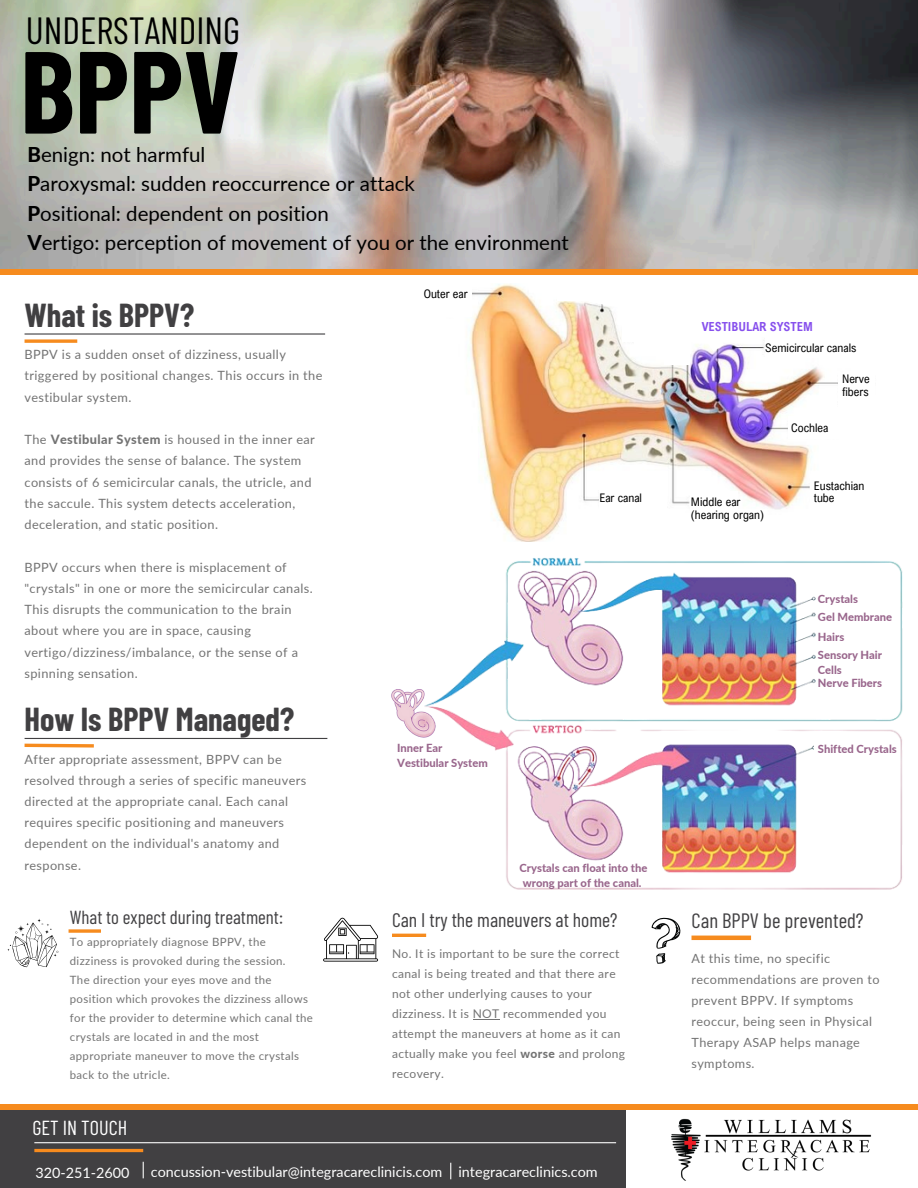
<style>
.page{position:relative;width:918px;height:1188px;background:#fff}
.page>*{position:absolute;margin:0;border:0;box-sizing:border-box;transform-origin:0 0}
.t1{font:700 116.55px "Barlow Condensed";color:#000}
.t2{font:37.8px "Barlow Condensed";color:#000}
.t3{font:700 32.4px "Barlow Condensed";color:#414042}
.t4{font:20.7px "Barlow Condensed";color:#414042}
.t5{font:20.4px/29.4px "Lato";color:#000}
.t6{font:20.25px "Barlow Condensed";color:#fff}
.t7{font:19.8px "Barlow Condensed";color:#414042}
.t8{font:18.9px "Barlow Condensed";color:#414042}
.t9{font:14.4px "Lato";color:#fff}
.t10{font:12.75px/21.3px "Lato";letter-spacing:.03em;color:#737373}
.t11{font:12.75px "Lato";color:#fff}
.t12{font:12.6px/21px "Lato";letter-spacing:.03em;color:#737373}
.t13{font:700 12.45px "Arial Nova Cond";color:#8750ed}
.t14{font:12px/20px "Lato";letter-spacing:.03em;color:#737373}
.t15{font:11.85px "Arial Nova Cond";color:#000}
.t16{font:11.4px/19px "Lato";letter-spacing:.03em;color:#737373}
.t17{font:800 11.1px/14.9px "Lato";color:#99668c}
.s1{font-weight:800}
</style>
<div class="page">
<svg style="left:24px;top:743px;width:70px;height:5px"></svg>
<hr style="left:25px;top:738px;width:302px;height:1px;background:#414042">
<img style="left:0;top:0;width:918px;height:270px">
<hr style="left:692px;top:936px;width:59px;height:4px;background:#f68b1e">
<svg style="left:652px;top:918px;width:29px;height:46px"></svg>
<svg style="left:25px;top:339px;width:52px;height:4px"></svg>
<hr style="left:25px;top:333px;width:300px;height:2px;background:#414042">
<svg style="left:7px;top:918px;width:51px;height:49px"></svg>
<svg style="left:69px;top:929px;width:32px;height:4px"></svg>
<svg style="left:323px;top:918px;width:55px;height:44px"></svg>
<svg style="left:473px;top:1019px;width:27px;height:1px"></svg>
<hr style="left:392px;top:934px;width:34px;height:3px;background:#f68b1e">
<div style="left:0;top:1110px;width:626px;height:78px;background:#414042"></div>
<div style="left:0;top:1104px;width:918px;height:6px;background:#f68b1e"></div>
<img style="left:671px;top:1118px;width:201px;height:63px">
<hr style="left:34px;top:1142px;width:582px;height:1px;background:#fff">
<hr style="left:34px;top:1149px;width:109px;height:3px;background:#f68b1e">
<svg style="left:143px;top:1162px;width:1px;height:16px"></svg>
<svg style="left:450px;top:1163px;width:1px;height:16px"></svg>
<div style="left:0;top:270px;width:918px;height:5px;background:#f68b1e"></div>
<img style="left:439px;top:557px;width:464px;height:333px">
<div style="left:814px;top:743px;width:82px;height:48px;background:#fff"></div>
<div style="left:816px;top:579px;width:80px;height:131px;background:#fff"></div>
<div style="left:516px;top:851px;width:48px;height:34px;background:#fff"></div>
<div style="left:511px;top:846px;width:48px;height:34px;background:#fff"></div>
<img style="left:391px;top:689px;width:48px;height:49px">
<img style="left:470px;top:284px;width:368px;height:258px">
<div style="left:690px;top:491px;width:48px;height:32px;background:#fff"></div>
<svg style="left:588px;top:284px;width:35px;height:25px"></svg>
<div style="left:623px;top:279px;width:107px;height:63px;background:#fff"></div>
<div style="left:634px;top:329px;width:56px;height:25px;background:#fff"></div>
<div style="left:664px;top:347px;width:26px;height:17px;background:#fff"></div>
<svg style="left:707px;top:342px;width:17px;height:10px"></svg>
<div style="left:558px;top:279px;width:52px;height:22px;background:#fff"></div>
<div style="left:808px;top:308px;width:84px;height:29px;background:#fff"></div>
<div style="left:765px;top:336px;width:115px;height:22px;background:#fff"></div>
<div style="left:788px;top:417px;width:74px;height:22px;background:#fff"></div>
<div style="left:412px;top:275px;width:60px;height:41px;background:#fff"></div>
<div style="left:599px;top:487px;width:59px;height:24px;background:#fff"></div>
<div style="left:811px;top:475px;width:71px;height:42px;background:#fff"></div>
<p class="t2" style="left:26px;top:6px;width:216px">UNDERSTANDING</p>
<h5 class="t1" style="left:20px;top:17px;width:221px">BPPV</h5>
<p class="t5" style="left:27px;top:139px;width:543px"><span class="s1">B</span>enign: not harmful<br><span class="s1">P</span>aroxysmal: sudden reoccurrence or attack<br><span class="s1">P</span>ositional: dependent on position<br><span class="s1">V</span>ertigo: perception of movement of you or the environment</p>
<h3 class="t3" style="left:25px;top:294px;width:171px">What is BPPV?</h3>
<p class="t10" style="left:25px;top:343px;width:299px">BPPV is a sudden onset of dizziness, usually triggered by positional changes. This occurs in the vestibular system.</p>
<p class="t10" style="left:25px;top:428px;width:292px">The <span class="s1">Vestibular System</span> is housed in the inner ear and provides the sense of balance. The system consists of 6 semicircular canals, the utricle, and the saccule. This system detects acceleration, deceleration, and static position.</p>
<p class="t10" style="left:25px;top:556px;width:290px">BPPV occurs when there is misplacement of "crystals" in one or more the semicircular canals.<br>This disrupts the communication to the brain about where you are in space, causing vertigo/dizziness/imbalance, or the sense of a spinning sensation.</p>
<p class="t3" style="left:25px;top:699px;width:271px">How Is BPPV Managed?</p>
<h2 class="t10" style="left:25px;top:748px;width:283px">After appropriate assessment, BPPV can be resolved through a series of specific maneuvers directed at the appropriate canal. Each canal requires specific positioning and maneuvers dependent on the individual's anatomy and response.</h2>
<p class="t8" style="left:70px;top:905px;width:215px">What to expect during treatment:</p>
<p class="t16" style="left:70px;top:932px;width:217px">To appropriately diagnose BPPV, the dizziness is provoked during the session.</p>
<p class="t16" style="left:70px;top:970px;width:245px">The direction your eyes move and the position which provokes the dizziness allows for the provider to determine which canal the crystals are located in and the most appropriate maneuver to move the crystals back to the utricle.</p>
<p class="t6" style="left:32px;top:1115px;width:96px">GET IN TOUCH</p>
<h4 class="t15" style="left:424px;top:287px;width:46px">Outer ear</h4>
<h6 class="t15" style="left:599px;top:491px;width:44px">Ear canal</h6>
<p class="t17" style="left:397px;top:741px;width:47px">Inner Ear</p>
<p class="t17" style="left:397px;top:756px;width:92px">Vestibular System</p>
<p class="t17" style="left:520px;top:860px;width:129px">Crystals can float into the wrong part of the canal.</p>
<p class="t7" style="left:392px;top:907px;width:227px">Can I try the maneuvers at home?</p>
<p class="t14" style="left:392px;top:943px;width:235px">No. It is important to be sure the correct canal is being treated and that there are not other underlying causes to your dizziness. It is NOT recommended you attempt the maneuvers at home as it can actually make you feel <span class="s1">worse</span> and prolong recovery.</p>
<p class="t9" style="left:35px;top:1164px;width:95px">320-251-2600</p>
<p class="t9" style="left:151px;top:1162px;width:293px">concussion-vestibular@integracareclinicis.com</p>
<p class="t9" style="left:458px;top:1162px;width:141px">integracareclinics.com</p>
<p class="t11" style="left:108px;top:1164px;width:84px">320-251-2600</p>
<p class="t11" style="left:222px;top:1163px;width:259px">vestibular-concussion@integracareclinicis.com</p>
<h5 class="t13" style="left:702px;top:318px;width:113px">VESTIBULAR SYSTEM</h5>
<p class="t15" style="left:765px;top:340px;width:93px">Semicircular canals</p>
<p class="t15" style="left:842px;top:372px;width:29px">Nerve</p>
<h5 class="t15" style="left:842px;top:385px;width:28px">fibers</h5>
<p class="t15" style="left:791px;top:420px;width:39px">Cochlea</p>
<p class="t15" style="left:691px;top:494px;width:51px">Middle ear</p>
<p class="t15" style="left:691px;top:507px;width:75px">(hearing organ)</p>
<h6 class="t15" style="left:814px;top:478px;width:52px">Eustachian</h6>
<h6 class="t15" style="left:814px;top:491px;width:22px">tube</h6>
<p class="t17" style="left:818px;top:591px;width:42px">Crystals</p>
<p class="t17" style="left:818px;top:609px;width:76px">Gel Membrane</p>
<p class="t17" style="left:818px;top:630px;width:28px">Hairs</p>
<p class="t17" style="left:818px;top:647px;width:66px">Sensory Hair<br>Cells</p>
<p class="t17" style="left:818px;top:675px;width:66px">Nerve Fibers</p>
<p class="t17" style="left:818px;top:742px;width:80px">Shifted Crystals</p>
<h5 class="t4" style="left:692px;top:907px;width:174px">Can BPPV be prevented?</h5>
<h3 class="t12" style="left:692px;top:948px;width:190px">At this time, no specific recommendations are proven to prevent BPPV. If symptoms reoccur, being seen in Physical<br>Therapy ASAP helps manage symptoms.</h3>
</div>
